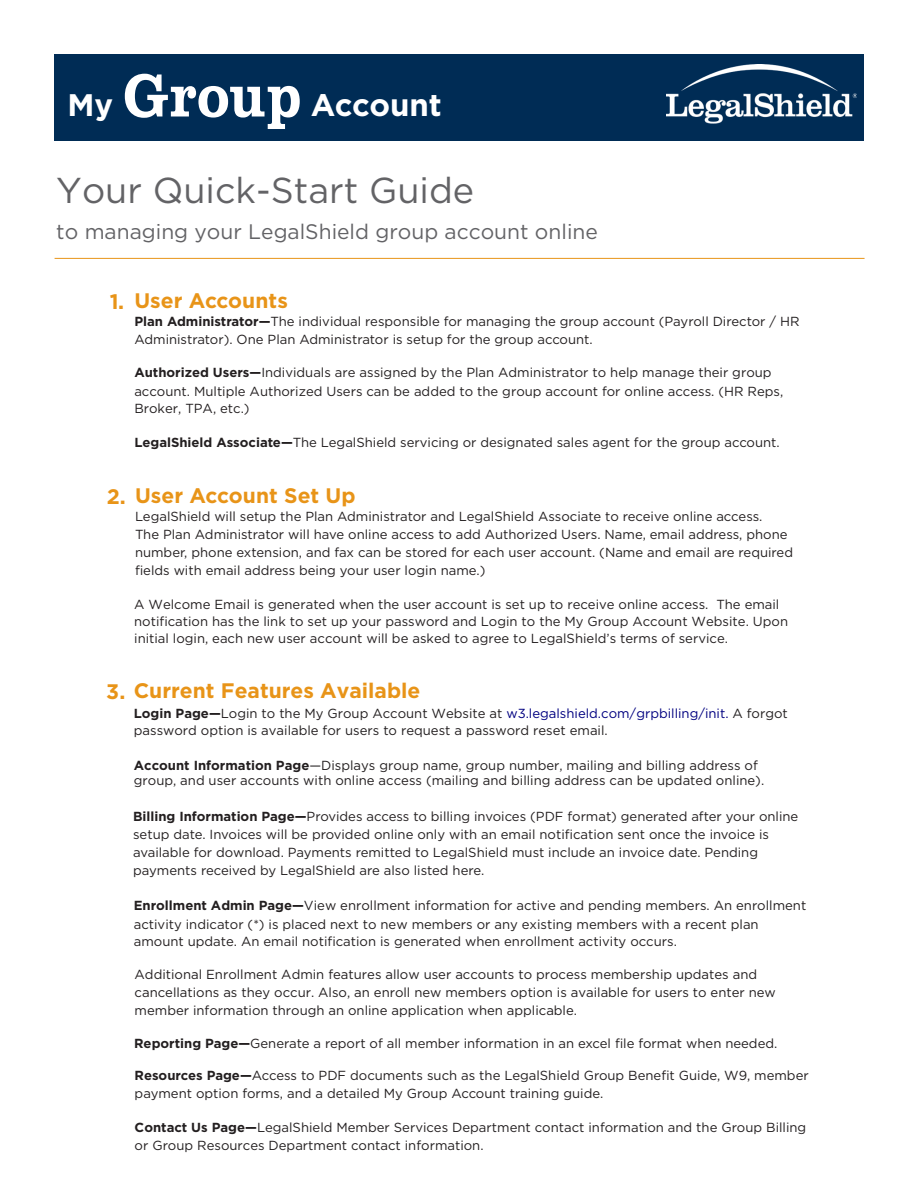
<style>
.page{position:relative;width:918px;height:1188px;background:#fff}
.page>*{position:absolute;margin:0;border:0;box-sizing:border-box;transform-origin:0 0}
.t1{font:36px "Gotham";color:#636366}
.t2{font:700 31.2px "Gotham";color:#fff}
.t3{font:700 21px "Gotham";color:#e89418}
.t4{font:21px "Gotham";color:#636366}
.t5{font:13.2px/18px "Gotham";color:#231f20}
.s1{font-family:"Clarendon";font-weight:400;font-size:62.25px}
.s2{font-weight:700}
.s3{color:#000080}
</style>
<div class="page">
<div style="left:54px;top:54px;width:810px;height:86px;background:#002c55"></div>
<hr style="left:55px;top:258px;width:810px;height:1px;background:#e89418">
<img style="left:666px;top:64px;width:191px;height:60px">
<h2 class="t2" style="left:68px;top:85px;width:376px">My <span class="s1">Group</span> Account</h2>
<h1 class="t1" style="left:56px;top:167px;width:419px">Your Quick-Start Guide</h1>
<h3 class="t4" style="left:56px;top:218px;width:543px">to managing your LegalShield group account online</h3>
<h3 class="t3" style="left:110px;top:289px;width:180px">1. User Accounts</h3>
<p class="t5" style="left:134px;top:312px;width:667px"><span class="s2">Plan Administrator—</span>The individual responsible for managing the group account (Payroll Director / HR<br>Administrator). One Plan Administrator is setup for the group account.</p>
<p class="t5" style="left:134px;top:363px;width:650px"><span class="s2">Authorized Users—</span>Individuals are assigned by the Plan Administrator to help manage their group account. Multiple Authorized Users can be added to the group account for online access. (HR Reps,<br>Broker, TPA, etc.)</p>
<p class="t5" style="left:134px;top:433px;width:647px"><span class="s2">LegalShield Associate—</span>The LegalShield servicing or designated sales agent for the group account.</p>
<h3 class="t3" style="left:107px;top:484px;width:250px">2. User Account Set Up</h3>
<p class="t5" style="left:135px;top:507px;width:660px">LegalShield will setup the Plan Administrator and LegalShield Associate to receive online access.<br>The Plan Administrator will have online access to add Authorized Users. Name, email address, phone number, phone extension, and fax can be stored for each user account. (Name and email are required fields with email address being your user login name.)</p>
<p class="t5" style="left:134px;top:596px;width:655px;line-height:16.8px">A Welcome Email is generated when the user account is set up to receive online access. The email notification has the link to set up your password and Login to the My Group Account Website. Upon initial login, each new user account will be asked to agree to LegalShield’s terms of service.</p>
<h3 class="t3" style="left:106px;top:678px;width:316px">3. Current Features Available</h3>
<p class="t5" style="left:134px;top:704px;width:656px;line-height:17px"><span class="s2">Login Page—</span>Login to the My Group Account Website at <span class="s3">w3.legalshield.com/grpbilling/init.</span> A forgot password option is available for users to request a password reset email.</p>
<p class="t5" style="left:134px;top:757px;width:632px;line-height:15.3px"><span class="s2">Account Information Page</span>—Displays group name, group number, mailing and billing address of group, and user accounts with online access (mailing and billing address can be updated online).</p>
<p class="t5" style="left:133px;top:807px;width:667px"><span class="s2">Billing Information Page—</span>Provides access to billing invoices (PDF format) generated after your online setup date. Invoices will be provided online only with an email notification sent once the invoice is available for download. Payments remitted to LegalShield must include an invoice date. Pending payments received by LegalShield are also listed here.</p>
<p class="t5" style="left:134px;top:896px;width:674px"><span class="s2">Enrollment Admin Page—</span>View enrollment information for active and pending members. An enrollment activity indicator (*) is placed next to new members or any existing members with a recent plan amount update. An email notification is generated when enrollment activity occurs.</p>
<p class="t5" style="left:135px;top:966px;width:643px">Additional Enrollment Admin features allow user accounts to process membership updates and cancellations as they occur. Also, an enroll new members option is available for users to enter new member information through an online application when applicable.</p>
<p class="t5" style="left:134px;top:1034px;width:645px"><span class="s2">Reporting Page—</span>Generate a report of all member information in an excel file format when needed.</p>
<p class="t5" style="left:135px;top:1066px;width:676px"><span class="s2">Resources Page—</span>Access to PDF documents such as the LegalShield Group Benefit Guide, W9, member payment option forms, and a detailed My Group Account training guide.</p>
<p class="t5" style="left:135px;top:1117px;width:673px;line-height:18.8px"><span class="s2">Contact Us Page—</span>LegalShield Member Services Department contact information and the Group Billing or Group Resources Department contact information.</p>
</div>
